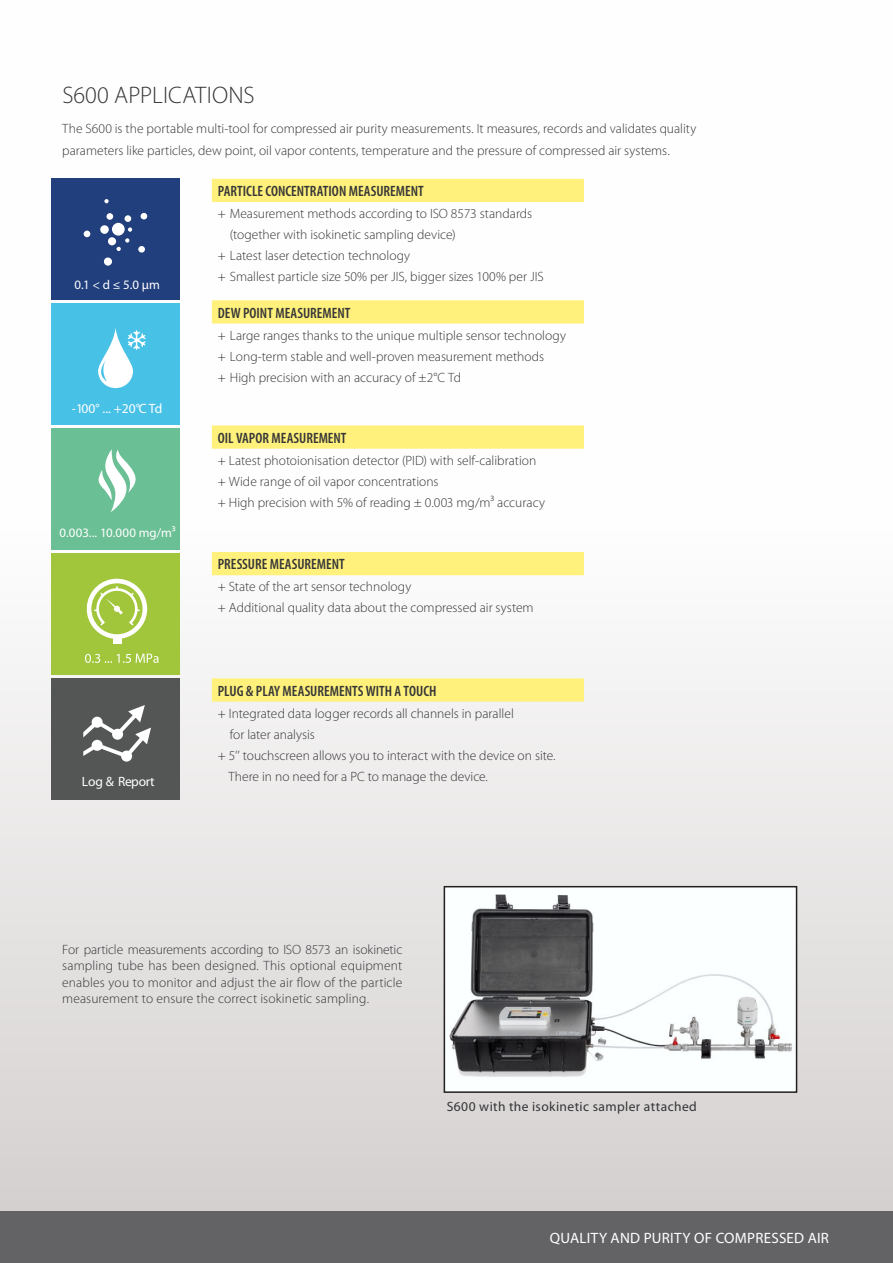
<style>
.page{position:relative;width:893px;height:1263px;background:#fff}
.page>*{position:absolute;margin:0;border:0;box-sizing:border-box;transform-origin:0 0}
.t1{font:300 24px "Myriad Pro";letter-spacing:.005em;color:#353537}
.t2{font:600 condensed 15px "Myriad Pro";color:#353537}
.t3{font:15px "Myriad Pro";letter-spacing:.02em;color:#fff}
.t4{font:300 13.5px/21px "Myriad Pro";color:#353537}
.t5{font:13.5px "Myriad Pro";letter-spacing:.03em;color:#353537}
.t6{font:13.5px "Myriad Pro";color:#fff}
.t7{font:12.9px "Myriad Pro";letter-spacing:.01em;color:#fff}
</style>
<div class="page">
<div style="left:0;top:0;width:893px;height:1263px;background:linear-gradient(to bottom,#fff,#dad6d5)"></div>
<div style="left:0;top:1212px;width:893px;height:51px;background:#636366"></div>
<div style="left:51px;top:554px;width:129px;height:121px;background:#a1c63c"></div>
<svg style="left:85px;top:653px;width:74px;height:10px"></svg>
<svg style="left:86px;top:579px;width:61px;height:60px"></svg>
<div style="left:113px;top:638px;width:8px;height:6px;background:#fff"></div>
<svg style="left:212px;top:179px;width:372px;height:523px"></svg>
<div style="left:51px;top:179px;width:129px;height:121px;background:#213e7d"></div>
<div style="left:51px;top:304px;width:129px;height:121px;background:#48c1e6"></div>
<div style="left:51px;top:428px;width:129px;height:122px;background:#6bbf95"></div>
<div style="left:51px;top:679px;width:129px;height:121px;background:#545555"></div>
<svg style="left:83px;top:705px;width:68px;height:57px"></svg>
<svg style="left:98px;top:449px;width:38px;height:63px"></svg>
<svg style="left:98px;top:328px;width:48px;height:60px"></svg>
<div style="left:112px;top:223px;width:13px;height:13px;background:#fff;border-radius:50%"></div>
<div style="left:100px;top:225px;width:9px;height:9px;background:#fff;border-radius:50%"></div>
<div style="left:108px;top:237px;width:8px;height:8px;background:#fff;border-radius:50%"></div>
<div style="left:106px;top:213px;width:7px;height:7px;background:#fff;border-radius:50%"></div>
<div style="left:125px;top:215px;width:6px;height:7px;background:#fff;border-radius:50%"></div>
<div style="left:104px;top:257px;width:8px;height:9px;background:#fff;border-radius:50%"></div>
<div style="left:138px;top:246px;width:7px;height:7px;background:#fff;border-radius:50%"></div>
<svg style="left:104px;top:199px;width:5px;height:4px"></svg>
<svg style="left:117px;top:238px;width:12px;height:13px"></svg>
<svg style="left:128px;top:227px;width:4px;height:5px"></svg>
<svg style="left:84px;top:231px;width:6px;height:6px"></svg>
<svg style="left:141px;top:213px;width:6px;height:6px"></svg>
<img style="left:447px;top:889px;width:347px;height:201px">
<div style="left:444px;top:886px;width:353px;height:207px;border:2px solid #231f20"></div>
<h1 class="t1" style="left:62px;top:82px;width:194px">S600 APPLICATIONS</h1>
<p class="t4" style="left:62px;top:118px;width:636px;line-height:21.8px">The S600 is the portable multi-tool for compressed air purity measurements. It measures, records and validates quality parameters like particles, dew point, oil vapor contents, temperature and the pressure of compressed air systems.</p>
<p class="t7" style="left:74px;top:277px;width:87px">0.1 &lt; d ≤ 5.0 µm</p>
<p class="t6" style="left:72px;top:401px;width:92px">-100° ... +20° C Td</p>
<p class="t7" style="left:60px;top:526px;width:118px">0.003... 10.000 mg/m³</p>
<p class="t6" style="left:82px;top:774px;width:74px">Log &amp; Report</p>
<p class="t2" style="left:218px;top:183px;width:207px">PARTICLE CONCENTRATION MEASUREMENT</p>
<p class="t4" style="left:218px;top:203px;width:316px">+ Measurement methods according to ISO 8573 standards</p>
<p class="t4" style="left:230px;top:224px;width:227px">(together with isokinetic sampling device)</p>
<p class="t4" style="left:218px;top:245px;width:194px">+ Latest laser detection technology</p>
<p class="t4" style="left:218px;top:266px;width:327px">+ Smallest particle size 50% per JIS, bigger sizes 100% per JIS</p>
<p class="t2" style="left:218px;top:304px;width:134px">DEW POINT MEASUREMENT</p>
<p class="t4" style="left:218px;top:325px;width:350px">+ Large ranges thanks to the unique multiple sensor technology + Long-term stable and well-proven measurement methods<br>+ High precision with an accuracy of ±2°C Td</p>
<p class="t2" style="left:218px;top:429px;width:130px">OIL VAPOR MEASUREMENT</p>
<p class="t4" style="left:218px;top:450px;width:329px">+ Latest photoionisation detector (PID) with self-calibration + Wide range of oil vapor concentrations<br>+ High precision with 5% of reading ± 0.003 mg/m³ accuracy</p>
<p class="t2" style="left:218px;top:556px;width:128px">PRESSURE MEASUREMENT</p>
<p class="t4" style="left:218px;top:577px;width:317px">+ State of the art sensor technology<br>+ Additional quality data about the compressed air system</p>
<p class="t2" style="left:218px;top:682px;width:220px">PLUG &amp; PLAY MEASUREMENTS WITH A TOUCH</p>
<p class="t4" style="left:218px;top:703px;width:297px">+ Integrated data logger records all channels in parallel</p>
<p class="t4" style="left:230px;top:724px;width:87px">for later analysis</p>
<p class="t4" style="left:218px;top:745px;width:339px">+ 5’’ touchscreen allows you to interact with the device on site.</p>
<p class="t4" style="left:228px;top:766px;width:261px">There in no need for a PC to manage the device.</p>
<p class="t4" style="left:62px;top:942px;width:342px;line-height:16.2px;text-align:justify">For particle measurements according to ISO 8573 an isokinetic sampling tube has been designed. This optional equipment enables you to monitor and adjust the air flow of the particle measurement to ensure the correct isokinetic sampling.</p>
<p class="t5" style="left:447px;top:1099px;width:252px">S600 with the isokinetic sampler attached</p>
<p class="t3" style="left:550px;top:1230px;width:281px">QUALITY AND PURITY OF COMPRESSED AIR</p>
</div>
